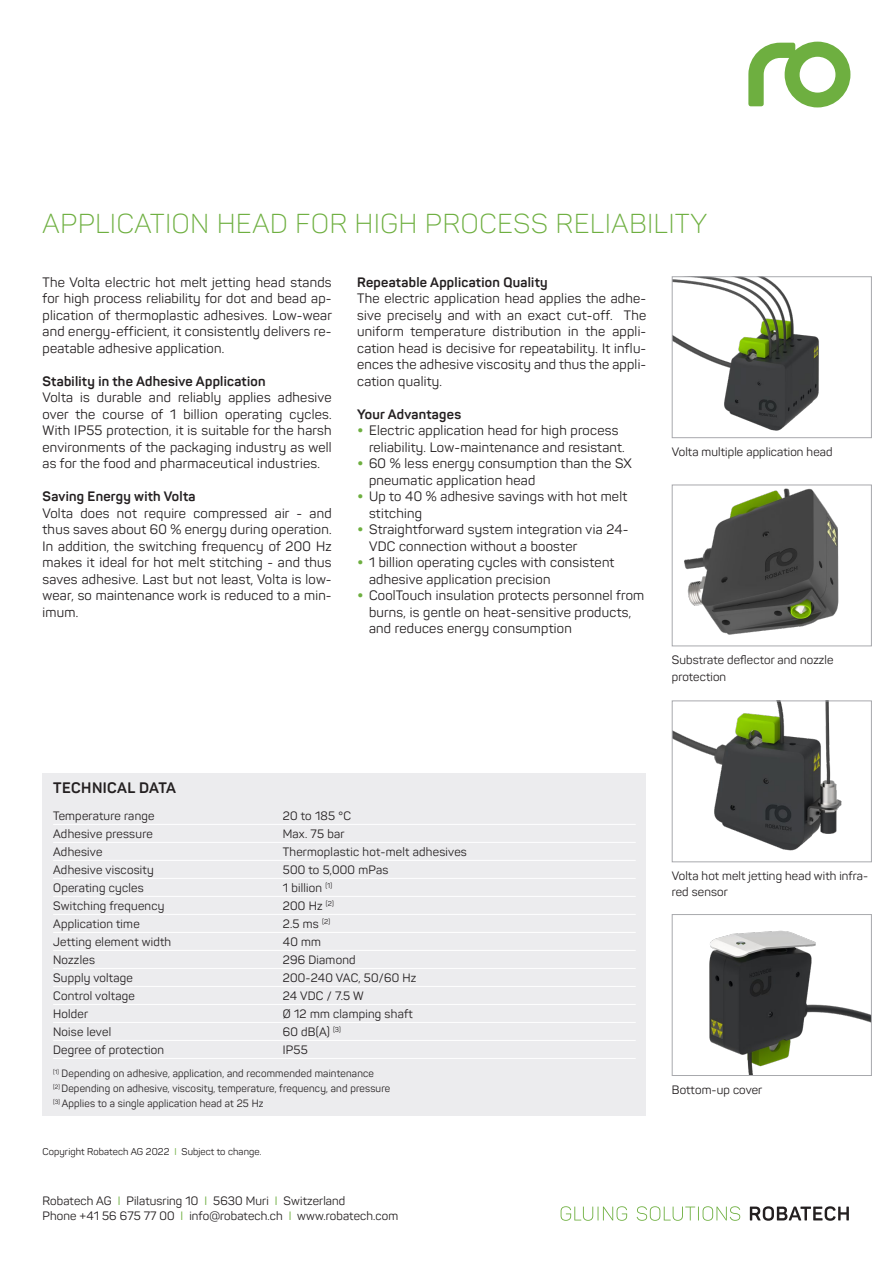
<style>
.page{position:relative;width:893px;height:1263px;background:#fff}
.page>*{position:absolute;margin:0;border:0;box-sizing:border-box;transform-origin:0 0}
.haupttitel_rueckseit{font:300 27px "Panton";letter-spacing:.03em;color:#6eaf40}
.tabelle_titel_tabula{font:700 15px "Panton";letter-spacing:.03em;color:#231f20}
.fliesstext{font:13.5px/16.5px "Panton";letter-spacing:.02em;color:#231f20;text-align:justify}
.aufzaehlungen_mit_bu{font:13.5px/16.5px "Panton";letter-spacing:.02em;color:#231f20}
.zwischentitel{font:13.5px/16.5px "Panton";letter-spacing:.02em;color:#231f20;text-align:justify}
.zwischentitel-2{font:700 13.5px "Panton";letter-spacing:.02em;color:#231f20}
.tabelle_grundtext_ta{font:12px "Panton";letter-spacing:.02em;color:#231f20}
.legende_positiv{font:12px/16.5px "Panton";letter-spacing:.01em;color:#231f20}
.footer_adresszeile{font:12px "Panton";letter-spacing:.01em;color:#231f20}
.tabelle_fusszeile_ta{font:10.5px/15px "Panton";letter-spacing:.02em;color:#231f20}
.copyright{font:9.75px "Panton";letter-spacing:.01em;color:#231f20}
.s1{font-weight:700;font-size:18px;color:#6eaf40}
.s2{color:#6eaf40}
</style>
<div class="page">
<svg style="left:748px;top:42px;width:102px;height:65px"></svg>
<svg style="left:750px;top:1206px;width:99px;height:15px"></svg>
<svg style="left:561px;top:1206px;width:179px;height:15px"></svg>
<img style="left:674px;top:702px;width:168px;height:149px">
<div style="left:672px;top:700px;width:200px;height:162px;border:1px solid #a8a9ad"></div>
<img style="left:684px;top:488px;width:155px;height:147px">
<div style="left:672px;top:485px;width:200px;height:161px;border:1px solid #a8a9ad"></div>
<img style="left:674px;top:278px;width:145px;height:153px">
<div style="left:672px;top:276px;width:200px;height:162px;border:1px solid #a8a9ad"></div>
<img style="left:709px;top:930px;width:161px;height:144px">
<div style="left:672px;top:914px;width:200px;height:162px;border:1px solid #a8a9ad"></div>
<div style="left:43px;top:774px;width:603px;height:342px;background:#ececee"></div>
<hr style="left:53px;top:824px;width:583px;height:1px;background:#fff">
<hr style="left:53px;top:842px;width:583px;height:1px;background:#fff">
<hr style="left:53px;top:860px;width:583px;height:1px;background:#fff">
<hr style="left:53px;top:878px;width:583px;height:1px;background:#fff">
<hr style="left:53px;top:896px;width:583px;height:1px;background:#fff">
<hr style="left:53px;top:914px;width:583px;height:1px;background:#fff">
<hr style="left:53px;top:932px;width:583px;height:1px;background:#fff">
<hr style="left:53px;top:950px;width:583px;height:1px;background:#fff">
<hr style="left:53px;top:968px;width:583px;height:1px;background:#fff">
<hr style="left:53px;top:986px;width:583px;height:1px;background:#fff">
<hr style="left:53px;top:1004px;width:583px;height:1px;background:#fff">
<hr style="left:53px;top:1022px;width:583px;height:1px;background:#fff">
<hr style="left:53px;top:1040px;width:583px;height:1px;background:#fff">
<hr style="left:53px;top:1058px;width:583px;height:1px;background:#fff">
<p class="haupttitel_rueckseit" style="left:43px;top:207px;width:666px">APPLICATION HEAD FOR HIGH PROCESS RELIABILITY</p>
<p class="fliesstext" style="left:43px;top:274px;width:291px">The Volta electric hot melt jetting head stands for high process reliability for dot and bead ap&shy;plication of thermoplastic adhesives. Low-wear and energy-efficient, it consistently delivers re&shy;peatable adhesive application.</p>
<p class="zwischentitel-2" style="left:43px;top:372px;width:225px">Stability in the Adhesive Application</p>
<p class="fliesstext" style="left:43px;top:389px;width:291px">Volta is durable and reliably applies adhesive over the course of 1 billion operating cycles.<br>With IP55 protection, it is suitable for the harsh environments of the packaging industry as well as for the food and pharmaceutical industries.</p>
<p class="zwischentitel-2" style="left:43px;top:488px;width:155px">Saving Energy with Volta</p>
<p class="fliesstext" style="left:43px;top:505px;width:291px">Volta does not require compressed air - and thus saves about 60 % energy during operation.<br>In addition, the switching frequency of 200 Hz makes it ideal for hot melt stitching - and thus saves adhesive. Last but not least, Volta is low&shy;wear, so maintenance work is reduced to a min&shy;imum.</p>
<p class="zwischentitel-2" style="left:357px;top:273px;width:192px">Repeatable Application Quality</p>
<p class="zwischentitel" style="left:357px;top:290px;width:291px">The electric application head applies the adhe&shy;sive precisely and with an exact cut-off. The uniform temperature distribution in the appli&shy;cation head is decisive for repeatability. It influ&shy;ences the adhesive viscosity and thus the appli&shy;cation quality.</p>
<p class="zwischentitel-2" style="left:357px;top:405px;width:105px">Your Advantages</p>
<p class="aufzaehlungen_mit_bu" style="left:369px;top:422px;width:257px;text-indent:-12px"><span class="s1">•</span> Electric application head for high process reliability. Low-maintenance and resistant.</p>
<p class="aufzaehlungen_mit_bu" style="left:369px;top:455px;width:264px;text-indent:-12px"><span class="s1">•</span> 60 % less energy consumption than the SX pneumatic application head</p>
<p class="aufzaehlungen_mit_bu" style="left:369px;top:488px;width:260px;text-indent:-12px"><span class="s1">•</span> Up to 40 % adhesive savings with hot melt stitching</p>
<p class="aufzaehlungen_mit_bu" style="left:369px;top:521px;width:261px;text-indent:-12px"><span class="s1">•</span> Straightforward system integration via 24-<br>VDC connection without a booster</p>
<p class="aufzaehlungen_mit_bu" style="left:369px;top:554px;width:247px;text-indent:-12px"><span class="s1">•</span> 1 billion operating cycles with consistent adhesive application precision</p>
<p class="aufzaehlungen_mit_bu" style="left:369px;top:587px;width:277px;text-indent:-12px"><span class="s1">•</span> CoolTouch insulation protects personnel from burns, is gentle on heat-sensitive products, and reduces energy consumption</p>
<p class="legende_positiv" style="left:672px;top:444px;width:162px">Volta multiple application head</p>
<p class="legende_positiv" style="left:672px;top:651px;width:163px">Substrate deflector and nozzle protection</p>
<p class="tabelle_titel_tabula" style="left:53px;top:779px;width:124px">TECHNICAL DATA</p>
<p class="tabelle_grundtext_ta" style="left:53px;top:808px;width:103px">Temperature range</p>
<p class="tabelle_grundtext_ta" style="left:283px;top:808px;width:70px">20 to 185 °C</p>
<p class="tabelle_grundtext_ta" style="left:53px;top:826px;width:101px">Adhesive pressure</p>
<p class="tabelle_grundtext_ta" style="left:283px;top:826px;width:63px">Max. 75 bar</p>
<p class="tabelle_grundtext_ta" style="left:53px;top:844px;width:51px">Adhesive</p>
<p class="tabelle_grundtext_ta" style="left:283px;top:844px;width:186px">Thermoplastic hot-melt adhesives</p>
<p class="tabelle_grundtext_ta" style="left:53px;top:862px;width:102px">Adhesive viscosity</p>
<p class="tabelle_grundtext_ta" style="left:283px;top:862px;width:107px">500 to 5,000 mPas</p>
<p class="tabelle_grundtext_ta" style="left:53px;top:880px;width:92px">Operating cycles</p>
<p class="tabelle_grundtext_ta" style="left:283px;top:880px;width:51px">1 billion <sup>(1)</sup></p>
<p class="tabelle_grundtext_ta" style="left:53px;top:898px;width:113px">Switching frequency</p>
<p class="tabelle_grundtext_ta" style="left:283px;top:898px;width:53px">200 Hz <sup>(2)</sup></p>
<p class="tabelle_grundtext_ta" style="left:53px;top:916px;width:88px">Application time</p>
<p class="tabelle_grundtext_ta" style="left:283px;top:916px;width:49px">2.5 ms <sup>(2)</sup></p>
<p class="tabelle_grundtext_ta" style="left:53px;top:934px;width:120px">Jetting element width</p>
<p class="tabelle_grundtext_ta" style="left:283px;top:934px;width:40px">40 mm</p>
<p class="tabelle_grundtext_ta" style="left:53px;top:952px;width:43px">Nozzles</p>
<p class="tabelle_grundtext_ta" style="left:283px;top:952px;width:74px">296 Diamond</p>
<p class="tabelle_grundtext_ta" style="left:53px;top:970px;width:81px">Supply voltage</p>
<p class="tabelle_grundtext_ta" style="left:283px;top:970px;width:135px">200-240 VAC, 50/60 Hz</p>
<p class="tabelle_grundtext_ta" style="left:53px;top:988px;width:83px">Control voltage</p>
<p class="tabelle_grundtext_ta" style="left:283px;top:988px;width:83px">24 VDC / 7.5 W</p>
<p class="tabelle_grundtext_ta" style="left:53px;top:1006px;width:37px">Holder</p>
<p class="tabelle_grundtext_ta" style="left:283px;top:1006px;width:132px">Ø 12 mm clamping shaft</p>
<p class="tabelle_grundtext_ta" style="left:53px;top:1024px;width:60px">Noise level</p>
<p class="tabelle_grundtext_ta" style="left:283px;top:1024px;width:60px">60 dB(A) <sup>(3)</sup></p>
<p class="tabelle_grundtext_ta" style="left:53px;top:1042px;width:113px">Degree of protection</p>
<p class="tabelle_grundtext_ta" style="left:283px;top:1042px;width:26px">IP55</p>
<p class="tabelle_fusszeile_ta" style="left:53px;top:1066px;width:339px"><sup>(1)</sup> Depending on adhesive, application, and recommended maintenance<br><sup>(2)</sup> Depending on adhesive, viscosity, temperature, frequency, and pressure <sup>(3)</sup> Applies to a single application head at 25 Hz</p>
<p class="copyright" style="left:43px;top:1146px;width:221px">Copyright Robatech AG 2022 <span class="s2">I</span> Subject to change.</p>
<p class="footer_adresszeile" style="left:43px;top:1194px;width:304px">Robatech AG <span class="s2">I</span> Pilatusring 10 <span class="s2">I</span> 5630 Muri <span class="s2">I</span> Switzerland</p>
<p class="footer_adresszeile" style="left:43px;top:1209px;width:357px">Phone +41 56 675 77 00 <span class="s2">I</span> info@robatech.ch <span class="s2">I</span> www.robatech.com</p>
<p class="legende_positiv" style="left:672px;top:867px;width:198px">Volta hot melt jetting head with infra&shy;red sensor</p>
<p class="legende_positiv" style="left:672px;top:1081px;width:92px">Bottom-up cover</p>
</div>
